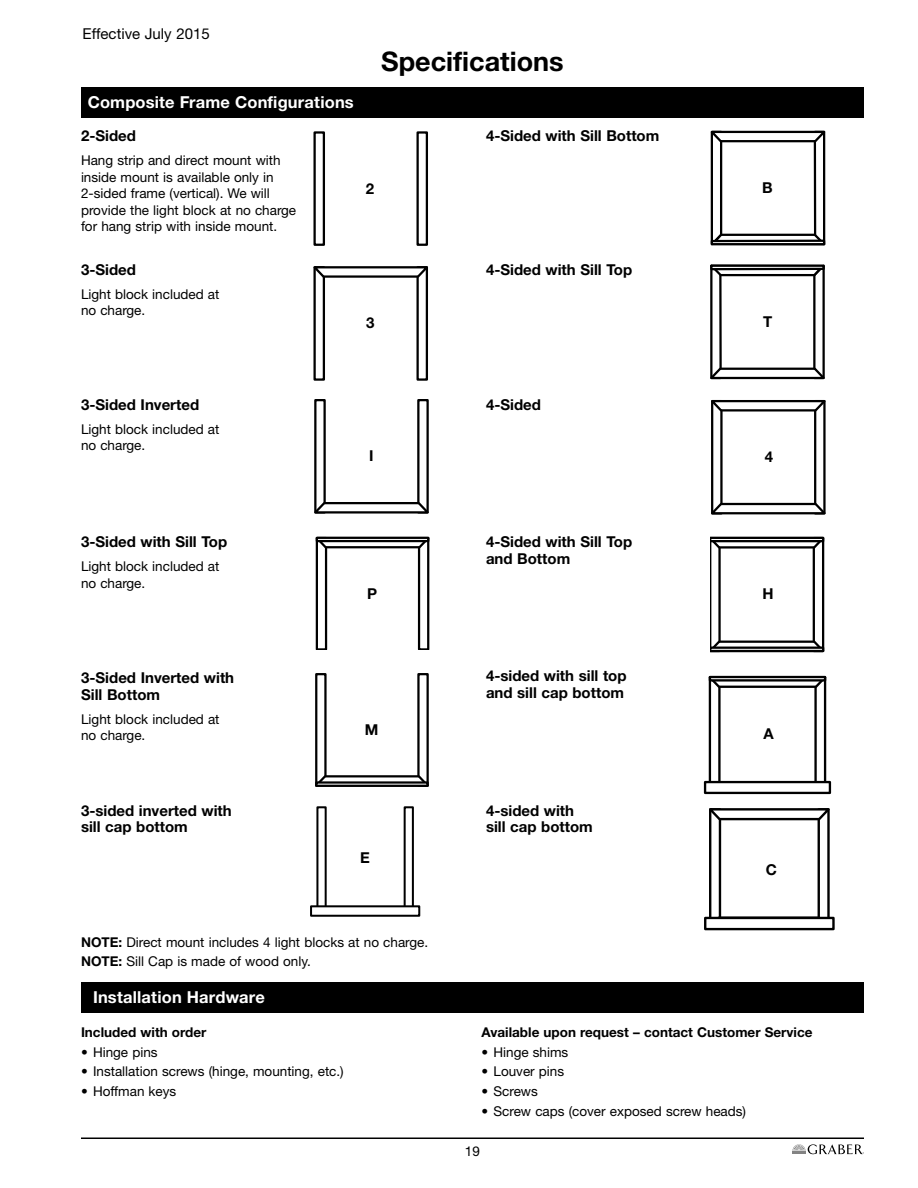
<style>
.page{position:relative;width:918px;height:1188px;background:#fff}
.page>*{position:absolute;margin:0;border:0;box-sizing:border-box;transform-origin:0 0}
.Top_title_headers{font:700 27px "Helvetica Neue LT Std";color:#000}
.Bar_Text{font:700 16.5px "Helvetica Neue LT Std";letter-spacing:.01em;color:#fff}
.Body{font:700 15px/16.5px "Helvetica Neue LT Std";color:#000}
.t1{font:15px "Helvetica Neue LT Std";color:#000}
.Body-2{font:13.5px/16.5px "Helvetica Neue LT Std";color:#000}
.t2{font:700 13.5px "Helvetica Neue LT Std";color:#000}
.s1{font-weight:700}
</style>
<div class="page">
<svg style="left:793px;top:1144px;width:71px;height:10px"></svg>
<hr style="left:81px;top:1138px;width:783px;height:1px;background:#000">
<div style="left:81px;top:87px;width:783px;height:31px;background:#000"></div>
<div style="left:711px;top:400px;width:12px;height:115px;border:2px solid #000"></div>
<div style="left:814px;top:400px;width:12px;height:115px;border:2px solid #000"></div>
<svg style="left:711px;top:400px;width:115px;height:13px"></svg>
<svg style="left:711px;top:502px;width:115px;height:13px"></svg>
<svg style="left:711px;top:130px;width:114px;height:110px"></svg>
<div style="left:711px;top:240px;width:114px;height:5px;border:2px solid #000"></div>
<div style="left:314px;top:399px;width:12px;height:115px;border:2px solid #000"></div>
<div style="left:417px;top:399px;width:12px;height:115px;border:2px solid #000"></div>
<svg style="left:314px;top:501px;width:115px;height:13px"></svg>
<div style="left:313px;top:266px;width:12px;height:115px;border:2px solid #000"></div>
<div style="left:416px;top:266px;width:12px;height:115px;border:2px solid #000"></div>
<svg style="left:313px;top:266px;width:115px;height:13px"></svg>
<div style="left:313px;top:131px;width:12px;height:115px;border:2px solid #000"></div>
<div style="left:416px;top:131px;width:12px;height:115px;border:2px solid #000"></div>
<svg style="left:315px;top:537px;width:114px;height:113px"></svg>
<div style="left:316px;top:537px;width:113px;height:5px;border:2px solid #000"></div>
<svg style="left:710px;top:537px;width:115px;height:115px"></svg>
<svg style="left:315px;top:673px;width:114px;height:108px"></svg>
<div style="left:315px;top:781px;width:114px;height:6px;border:2px solid #000"></div>
<svg style="left:710px;top:270px;width:115px;height:110px"></svg>
<div style="left:710px;top:265px;width:115px;height:5px;border:2px solid #000"></div>
<div style="left:81px;top:982px;width:783px;height:30px;background:#000"></div>
<div style="left:709px;top:808px;width:12px;height:121px;border:2px solid #000"></div>
<div style="left:818px;top:808px;width:12px;height:121px;border:2px solid #000"></div>
<svg style="left:709px;top:808px;width:121px;height:13px"></svg>
<svg style="left:706px;top:915px;width:127px;height:2px"></svg>
<div style="left:705px;top:918px;width:128px;height:11px;background:#fff"></div>
<div style="left:704px;top:917px;width:131px;height:13px;border:2px solid #000"></div>
<svg style="left:707px;top:675px;width:123px;height:106px"></svg>
<div style="left:704px;top:781px;width:127px;height:13px;border:2px solid #000"></div>
<div style="left:740px;top:717px;width:57px;height:34px;background:#fff"></div>
<div style="left:404px;top:806px;width:10px;height:102px;background:#fff;border:2px solid #000"></div>
<div style="left:316px;top:806px;width:11px;height:102px;background:#fff;border:2px solid #000"></div>
<div style="left:310px;top:905px;width:110px;height:12px;border:2px solid #000"></div>
<p class="t1" style="left:83px;top:25px;width:129px">Effective July 2015</p>
<p class="Bar_Text" style="left:88px;top:92px;width:268px">Composite Frame Configurations</p>
<p class="Body" style="left:81px;top:127px;width:56px">2-Sided</p>
<p class="Body-2" style="left:81px;top:152px;width:217px">Hang strip and direct mount with inside mount is available only in 2-sided frame (vertical). We will provide the light block at no charge for hang strip with inside mount.</p>
<p class="Body" style="left:81px;top:261px;width:56px">3-Sided</p>
<p class="Body-2" style="left:81px;top:285px;width:140px">Light block included at no charge.</p>
<p class="Top_title_headers" style="left:381px;top:45px;width:184px">Specifications</p>
<p class="Body" style="left:486px;top:127px;width:175px">4-Sided with Sill Bottom</p>
<p class="Body" style="left:366px;top:180px;width:10px">2</p>
<p class="Body" style="left:762px;top:179px;width:12px">B</p>
<p class="Body" style="left:366px;top:314px;width:10px">3</p>
<p class="Body" style="left:486px;top:261px;width:148px">4-Sided with Sill Top</p>
<p class="Body" style="left:763px;top:313px;width:11px">T</p>
<p class="Body" style="left:81px;top:396px;width:120px">3-Sided Inverted</p>
<p class="Body-2" style="left:81px;top:420px;width:140px">Light block included at no charge.</p>
<p class="Body" style="left:369px;top:447px;width:6px">I</p>
<p class="Body" style="left:486px;top:396px;width:56px">4-Sided</p>
<p class="Body" style="left:765px;top:448px;width:10px">4</p>
<p class="Body" style="left:81px;top:533px;width:148px">3-Sided with Sill Top</p>
<p class="Body-2" style="left:81px;top:558px;width:140px">Light block included at no charge.</p>
<p class="Body" style="left:81px;top:669px;width:155px">3-Sided Inverted with<br>Sill Bottom</p>
<p class="Body-2" style="left:81px;top:710px;width:140px">Light block included at no charge.</p>
<p class="Body" style="left:81px;top:802px;width:152px">3-sided inverted with sill cap bottom</p>
<p class="Body" style="left:367px;top:585px;width:12px">P</p>
<p class="Body" style="left:365px;top:721px;width:15px">M</p>
<p class="Body" style="left:486px;top:533px;width:148px">4-Sided with Sill Top and Bottom</p>
<p class="Body" style="left:486px;top:667px;width:142px">4-sided with sill top and sill cap bottom</p>
<p class="Body" style="left:486px;top:802px;width:108px">4-sided with sill cap bottom</p>
<p class="Body" style="left:763px;top:585px;width:13px">H</p>
<p class="Body" style="left:763px;top:725px;width:12px">A</p>
<p class="Body" style="left:360px;top:850px;width:11px">E</p>
<p class="Body-2" style="left:81px;top:934px;width:346px"><span class="s1">NOTE:</span> Direct mount includes 4 light blocks at no charge.</p>
<p class="Body-2" style="left:81px;top:953px;width:229px"><span class="s1">NOTE:</span> Sill Cap is made of wood only.</p>
<p class="Bar_Text" style="left:93px;top:987px;width:174px">Installation Hardware</p>
<p class="t2" style="left:81px;top:1023px;width:127px">Included with order</p>
<p class="Body-2" style="left:81px;top:1043px;width:78px">• Hinge pins</p>
<p class="Body-2" style="left:81px;top:1063px;width:264px">• Installation screws (hinge, mounting, etc.)</p>
<p class="Body-2" style="left:81px;top:1083px;width:97px">• Hoffman keys</p>
<p class="Body" style="left:766px;top:862px;width:13px">C</p>
<p class="t2" style="left:482px;top:1023px;width:333px">Available upon request – contact Customer Service</p>
<p class="Body-2" style="left:482px;top:1043px;width:88px">• Hinge shims</p>
<p class="Body-2" style="left:482px;top:1063px;width:84px">• Louver pins</p>
<p class="Body-2" style="left:482px;top:1083px;width:58px">• Screws</p>
<p class="Body-2" style="left:482px;top:1103px;width:266px">• Screw caps (cover exposed screw heads)</p>
<p class="Body-2" style="left:465px;top:1143px;width:17px">19</p>
</div>
